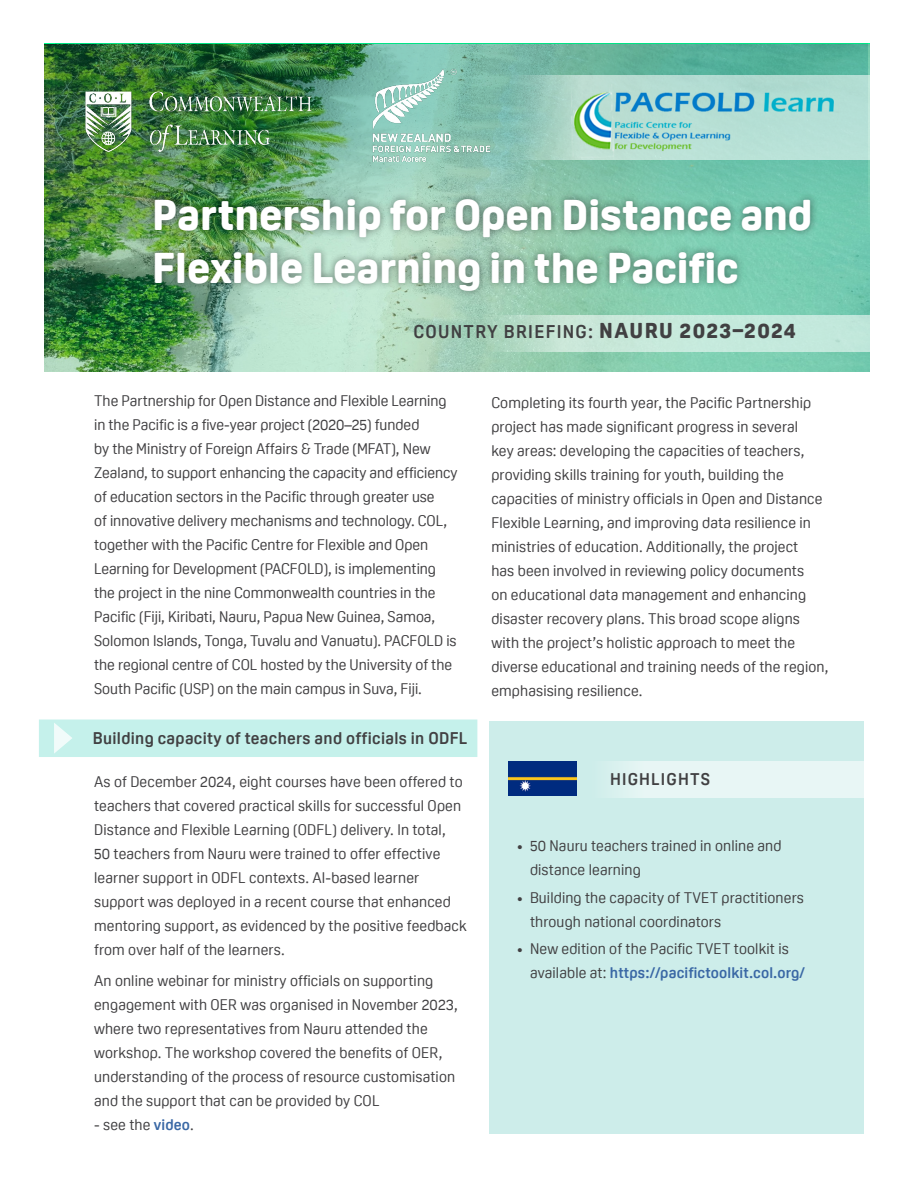
<style>
.page{position:relative;width:918px;height:1188px;background:#fff}
.page>*{position:absolute;margin:0;border:0;box-sizing:border-box;transform-origin:0 0}
.t1{font:800 42px/52.5px "Oscine";color:#fff}
.t2{font:700 18px "Oscine";letter-spacing:.07em;color:#414042}
.t3{font:700 16.5px "Oscine";letter-spacing:.02em;color:#414042}
.t4{font:700 16.5px "Oscine";letter-spacing:.07em;color:#414042}
.t5{font:15px/24px "Oscine";letter-spacing:.01em;color:#414042}
.s1{font-weight:800;font-size:21px}
.s2{font-weight:700;color:#3a68a5}
</style>
<div class="page">
<img style="left:45px;top:44px;width:824px;height:328px">
<img style="left:55px;top:43px;width:812px;height:201px">
<div style="left:489px;top:721px;width:375px;height:413px;background:#cdedea"></div>
<svg style="left:502px;top:76px;width:368px;height:84px;background:#a5d3c6"></svg>
<svg style="left:477px;top:315px;width:392px;height:37px;background:#c1e5d6"></svg>
<div style="left:147px;top:191px;width:672px;height:107px;background:#000;opacity:.47"></div>
<img style="left:361px;top:56px;width:141px;height:118px">
<img style="left:571px;top:85px;width:265px;height:73px">
<img style="left:83px;top:91px;width:232px;height:61px">
<div style="left:612px;top:761px;width:252px;height:37px;background:#e8f6f5"></div>
<img style="left:509px;top:761px;width:68px;height:35px">
<div style="left:39px;top:720px;width:438px;height:37px;background:#c5f1eb"></div>
<svg style="left:54px;top:723px;width:18px;height:30px"></svg>
<h1 class="t1" style="left:152px;top:189px;width:662px">Partnership for Open Distance and<br>Flexible Learning in the Pacific</h1>
<p class="t2" style="left:414px;top:322px;width:384px">COUNTRY BRIEFING: <span class="s1">NAURU 2023–2024</span></p>
<p class="t5" style="left:94px;top:389px;width:365px">The Partnership for Open Distance and Flexible Learning in the Pacific is a five-year project (2020–25) funded<br>by the Ministry of Foreign Affairs &amp; Trade (MFAT), New Zealand, to support enhancing the capacity and efficiency of education sectors in the Pacific through greater use<br>of innovative delivery mechanisms and technology. COL, together with the Pacific Centre for Flexible and Open Learning for Development (PACFOLD), is implementing the project in the nine Commonwealth countries in the Pacific (Fiji, Kiribati, Nauru, Papua New Guinea, Samoa, Solomon Islands, Tonga, Tuvalu and Vanuatu). PACFOLD is the regional centre of COL hosted by the University of the South Pacific (USP) on the main campus in Suva, Fiji.</p>
<p class="t3" style="left:93px;top:728px;width:376px">Building capacity of teachers and officials in ODFL</p>
<p class="t5" style="left:94px;top:770px;width:374px">As of December 2024, eight courses have been offered to teachers that covered practical skills for successful Open Distance and Flexible Learning (ODFL) delivery. In total,<br>50 teachers from Nauru were trained to offer effective learner support in ODFL contexts. AI-based learner support was deployed in a recent course that enhanced mentoring support, as evidenced by the positive feedback from over half of the learners.</p>
<p class="t5" style="left:94px;top:969px;width:365px">An online webinar for ministry officials on supporting engagement with OER was organised in November 2023, where two representatives from Nauru attended the workshop. The workshop covered the benefits of OER, understanding of the process of resource customisation and the support that can be provided by COL</p>
<p class="t5" style="left:94px;top:1113px;width:101px">- see the <span class="s2">video</span>.</p>
<p class="t5" style="left:491px;top:391px;width:339px">Completing its fourth year, the Pacific Partnership project has made significant progress in several<br>key areas: developing the capacities of teachers, providing skills training for youth, building the capacities of ministry officials in Open and Distance Flexible Learning, and improving data resilience in ministries of education. Additionally, the project<br>has been involved in reviewing policy documents<br>on educational data management and enhancing disaster recovery plans. This broad scope aligns with the project’s holistic approach to meet the diverse educational and training needs of the region, emphasising resilience.</p>
<p class="t4" style="left:610px;top:770px;width:101px">HIGHLIGHTS</p>
<p class="t5" style="left:530px;top:834px;width:253px;text-indent:-14px">• 50 Nauru teachers trained in online and distance learning</p>
<p class="t5" style="left:530px;top:885px;width:276px;text-indent:-14px">• Building the capacity of TVET practitioners through national coordinators</p>
<p class="t5" style="left:530px;top:937px;width:277px;text-indent:-14px">• New edition of the Pacific TVET toolkit is available at: <span class="s2">https://pacifictoolkit.col.org/</span></p>
</div>
